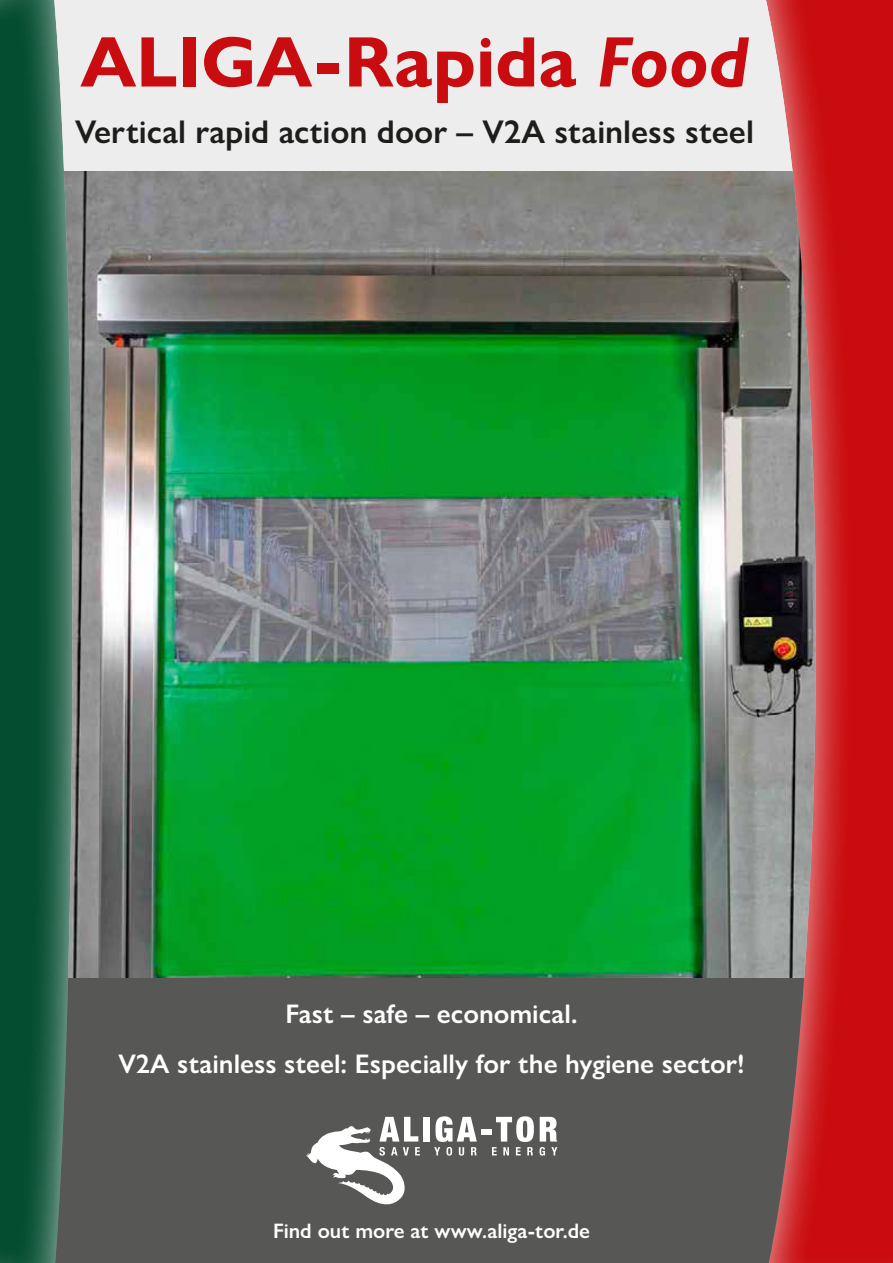
<style>
.page{position:relative;width:893px;height:1263px;background:#fff}
.page>*{position:absolute;margin:0;border:0;box-sizing:border-box;transform-origin:0 0}
.t1{font:700 72px "Gill Sans Nova";color:#c90c0f}
.t2{font:600 33px "Gill Sans Nova";color:#1d1d1b}
.t3{font:600 27px/49.3px "Gill Sans Nova";color:#fff;text-align:center}
.t4{font:600 21px "Gill Sans Nova";color:#fff}
.s1{font-style:italic}
</style>
<div class="page">
<img style="left:74px;top:170px;width:682px;height:808px">
<div style="left:32px;top:0;width:769px;height:170px;background:#ededed"></div>
<div style="left:38px;top:978px;width:770px;height:285px;background:#575756"></div>
<div style="left:756px;top:0;width:137px;height:1263px;background:#fff;opacity:.75"></div>
<div style="left:0;top:0;width:74px;height:1263px;background:#fff;opacity:.75"></div>
<svg style="left:540px;top:1147px;width:5px;height:8px"></svg>
<svg style="left:551px;top:1147px;width:6px;height:8px"></svg>
<div style="left:423px;top:1117px;width:7px;height:24px;background:#fff"></div>
<svg style="left:434px;top:1116px;width:43px;height:39px"></svg>
<div style="left:481px;top:1129px;width:11px;height:5px;background:#fff"></div>
<svg style="left:492px;top:1116px;width:42px;height:39px"></svg>
<svg style="left:540px;top:1117px;width:17px;height:24px"></svg>
<svg style="left:306px;top:1117px;width:114px;height:87px"></svg>
<h1 class="t1" style="left:80px;top:17px;width:670px">ALIGA-Rapida <span class="s1">Food</span></h1>
<p class="t2" style="left:75px;top:112px;width:680px">Vertical rapid action door – V2A stainless steel</p>
<p class="t3" style="left:118px;top:989px;width:628px">Fast – safe – economical.<br>V2A stainless steel: Especially for the hygiene sector!</p>
<p class="t4" style="left:273px;top:1218px;width:319px">Find out more at www.aliga-tor.de</p>
</div>
